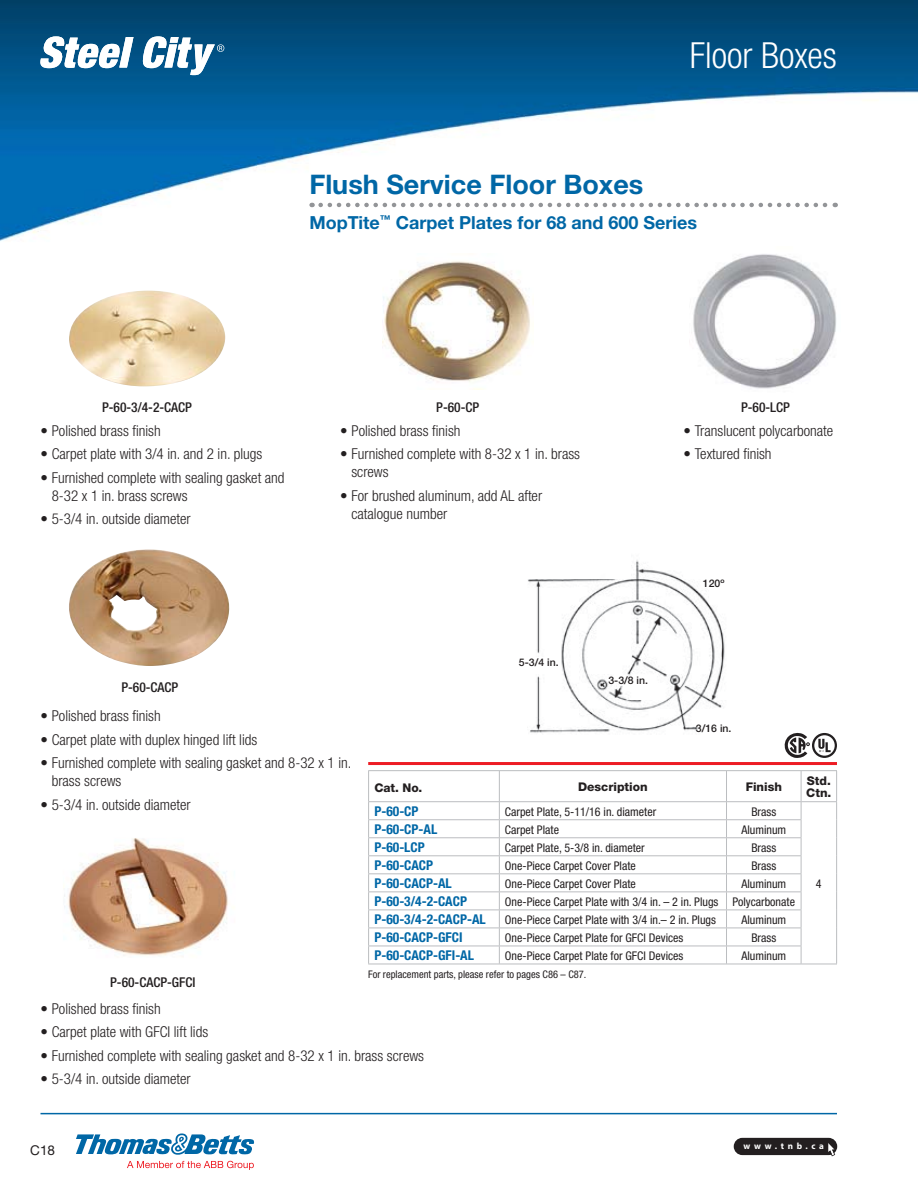
<style>
.page{position:relative;width:918px;height:1188px;background:#fff}
.page>*{position:absolute;margin:0;border:0;box-sizing:border-box;transform-origin:0 0}
.t1{font:300 condensed 36px "Helvetica Neue LT Std";color:#fff}
.t2{font:700 27px "Helvetica Neue LT Std";color:#0067a6}
.t3{font:700 18px "Helvetica Neue LT Std";color:#0067a6}
.t4{font:300 condensed 15px/18px "Helvetica Neue LT Std";color:#231f20}
.t5{font:700 condensed 13.5px "Helvetica Neue LT Std";color:#0067a6}
.t6{font:500 condensed 13.5px "Helvetica Neue LT Std";color:#231f20}
.t7{font:13.5px "Helvetica Neue LT Std";color:#231f20}
.t8{font:condensed 12px "Helvetica Neue LT Std";color:#231f20}
.t9{font:800 12px/12.6px "Helvetica Neue LT Std";color:#231f20}
.t10{font:condensed 10.5px "Helvetica Neue LT Std";color:#231f20}
.t11{font:500 10.5px "Helvetica Neue LT Std";color:#231f20}
.t12{font:700 9px "Myriad Pro";letter-spacing:.4em;color:#fff}
</style>
<div class="page">
<div style="left:734px;top:1138px;width:103px;height:17px;background:#231f20;border-radius:9px"></div>
<svg style="left:827px;top:1143px;width:8px;height:13px"></svg>
<img style="left:0;top:0;width:918px;height:241px">
<hr style="left:40px;top:1113px;width:797px;height:1px;background:#0067a6">
<img style="left:693px;top:254px;width:144px;height:135px">
<img style="left:383px;top:261px;width:147px;height:128px">
<img style="left:69px;top:291px;width:157px;height:95px">
<img style="left:64px;top:838px;width:164px;height:119px">
<img style="left:69px;top:549px;width:161px;height:117px">
<img style="left:528px;top:560px;width:197px;height:173px">
<svg style="left:785px;top:733px;width:52px;height:25px"></svg>
<svg style="left:127px;top:1161px;width:127px;height:9px"></svg>
<svg style="left:76px;top:1133px;width:178px;height:22px"></svg>
<hr style="left:368px;top:762px;width:469px;height:3px;background:#ed1c24">
<svg style="left:369px;top:771px;width:467px;height:193px"></svg>
<svg style="left:369px;top:820px;width:432px;height:126px"></svg>
<hr style="left:368px;top:771px;width:1px;height:30px;background:#bbbdc0">
<hr style="left:368px;top:770px;width:469px;height:1px;background:#bbbdc0">
<hr style="left:499px;top:771px;width:1px;height:30px;background:#bbbdc0">
<hr style="left:726px;top:771px;width:1px;height:30px;background:#bbbdc0">
<hr style="left:801px;top:771px;width:1px;height:30px;background:#bbbdc0">
<hr style="left:836px;top:771px;width:1px;height:30px;background:#bbbdc0">
<hr style="left:368px;top:801px;width:433px;height:1px;background:#bbbdc0">
<hr style="left:801px;top:801px;width:36px;height:1px;background:#bbbdc0">
<svg style="left:836px;top:802px;width:1px;height:162px"></svg>
<hr style="left:368px;top:819px;width:131px;height:1px;background:#bbbdc0">
<hr style="left:499px;top:819px;width:302px;height:1px;background:#bbbdc0">
<hr style="left:368px;top:837px;width:433px;height:1px;background:#bbbdc0">
<hr style="left:368px;top:855px;width:433px;height:1px;background:#bbbdc0">
<hr style="left:368px;top:873px;width:433px;height:1px;background:#bbbdc0">
<hr style="left:368px;top:891px;width:433px;height:1px;background:#bbbdc0">
<hr style="left:368px;top:910px;width:433px;height:1px;background:#bbbdc0">
<hr style="left:368px;top:928px;width:433px;height:1px;background:#bbbdc0">
<svg style="left:368px;top:802px;width:1px;height:162px"></svg>
<hr style="left:368px;top:946px;width:433px;height:1px;background:#bbbdc0">
<svg style="left:499px;top:802px;width:1px;height:162px"></svg>
<svg style="left:726px;top:802px;width:1px;height:162px"></svg>
<hr style="left:368px;top:964px;width:433px;height:1px;background:#bbbdc0">
<svg style="left:801px;top:802px;width:1px;height:162px"></svg>
<hr style="left:801px;top:964px;width:36px;height:1px;background:#bbbdc0">
<svg style="left:321px;top:203px;width:515px;height:4px"></svg>
<svg style="left:39px;top:36px;width:185px;height:39px"></svg>
<h1 class="t1" style="left:690px;top:42px;width:149px">Floor Boxes</h1>
<h2 class="t2" style="left:309px;top:175px;width:336px">Flush Service Floor Boxes</h2>
<p class="t3" style="left:309px;top:216px;width:389px">MopTite<sup>™</sup> Carpet Plates for 68 and 600 Series</p>
<p class="t6" style="left:102px;top:403px;width:91px">P-60-3/4-2-CACP</p>
<p class="t6" style="left:436px;top:403px;width:44px">P-60-CP</p>
<p class="t6" style="left:741px;top:403px;width:50px">P-60-LCP</p>
<p class="t4" style="left:40px;top:423px;width:122px">• Polished brass finish</p>
<p class="t4" style="left:40px;top:447px;width:223px">• Carpet plate with 3/4 in. and 2 in. plugs</p>
<p class="t4" style="left:52px;top:470px;width:234px;text-indent:-11px">• Furnished complete with sealing gasket and<br>8-32 x 1 in. brass screws</p>
<p class="t4" style="left:40px;top:512px;width:152px">• 5-3/4 in. outside diameter</p>
<p class="t4" style="left:340px;top:423px;width:122px">• Polished brass finish</p>
<p class="t4" style="left:351px;top:447px;width:230px;text-indent:-11px">• Furnished complete with 8-32 x 1 in. brass screws</p>
<p class="t4" style="left:351px;top:488px;width:192px;text-indent:-11px">• For brushed aluminum, add AL after catalogue number</p>
<p class="t4" style="left:684px;top:423px;width:151px">• Translucent polycarbonate</p>
<p class="t4" style="left:684px;top:447px;width:90px">• Textured finish</p>
<p class="t11" style="left:703px;top:580px;width:23px">120º</p>
<p class="t6" style="left:121px;top:682px;width:58px">P-60-CACP</p>
<p class="t4" style="left:40px;top:709px;width:122px">• Polished brass finish</p>
<p class="t4" style="left:40px;top:732px;width:218px">• Carpet plate with duplex hinged lift lids</p>
<p class="t4" style="left:52px;top:756px;width:301px;text-indent:-11px">• Furnished complete with sealing gasket and 8-32 x 1 in. brass screws</p>
<p class="t4" style="left:40px;top:797px;width:152px">• 5-3/4 in. outside diameter</p>
<p class="t6" style="left:110px;top:978px;width:87px">P-60-CACP-GFCI</p>
<p class="t11" style="left:519px;top:658px;width:41px">5-3/4 in.</p>
<p class="t11" style="left:608px;top:676px;width:41px">3-3/8 in.</p>
<p class="t11" style="left:696px;top:725px;width:37px">3/16 in.</p>
<p class="t9" style="left:374px;top:783px;width:50px">Cat. No.</p>
<p class="t9" style="left:578px;top:782px;width:71px">Description</p>
<p class="t9" style="left:746px;top:782px;width:38px">Finish</p>
<p class="t9" style="left:806px;top:776px;width:27px">Std.<br>Ctn.</p>
<p class="t5" style="left:374px;top:806px;width:46px">P-60-CP</p>
<p class="t8" style="left:505px;top:807px;width:153px">Carpet Plate, 5-11/16 in. diameter</p>
<p class="t8" style="left:751px;top:807px;width:26px">Brass</p>
<p class="t5" style="left:374px;top:825px;width:64px">P-60-CP-AL</p>
<p class="t8" style="left:505px;top:825px;width:56px">Carpet Plate</p>
<p class="t8" style="left:741px;top:825px;width:46px">Aluminum</p>
<p class="t5" style="left:374px;top:843px;width:52px">P-60-LCP</p>
<p class="t8" style="left:505px;top:843px;width:141px">Carpet Plate, 5-3/8 in. diameter</p>
<p class="t8" style="left:751px;top:843px;width:26px">Brass</p>
<p class="t5" style="left:374px;top:861px;width:60px">P-60-CACP</p>
<p class="t8" style="left:505px;top:861px;width:132px">One-Piece Carpet Cover Plate</p>
<p class="t8" style="left:751px;top:861px;width:26px">Brass</p>
<p class="t5" style="left:374px;top:879px;width:79px">P-60-CACP-AL</p>
<p class="t8" style="left:505px;top:879px;width:132px">One-Piece Carpet Cover Plate</p>
<p class="t8" style="left:741px;top:879px;width:46px">Aluminum</p>
<p class="t5" style="left:374px;top:897px;width:94px">P-60-3/4-2-CACP</p>
<p class="t8" style="left:505px;top:897px;width:292px">One-Piece Carpet Plate with 3/4 in. – 2 in. Plugs Polycarbonate</p>
<p class="t5" style="left:374px;top:915px;width:113px">P-60-3/4-2-CACP-AL</p>
<p class="t8" style="left:505px;top:915px;width:213px">One-Piece Carpet Plate with 3/4 in.– 2 in. Plugs</p>
<p class="t8" style="left:741px;top:915px;width:46px">Aluminum</p>
<p class="t5" style="left:374px;top:933px;width:90px">P-60-CACP-GFCI</p>
<p class="t8" style="left:505px;top:933px;width:180px">One-Piece Carpet Plate for GFCI Devices</p>
<p class="t8" style="left:751px;top:933px;width:26px">Brass</p>
<p class="t5" style="left:374px;top:951px;width:101px">P-60-CACP-GFI-AL</p>
<p class="t8" style="left:505px;top:951px;width:180px">One-Piece Carpet Plate for GFCI Devices</p>
<p class="t8" style="left:741px;top:951px;width:46px">Aluminum</p>
<p class="t10" style="left:368px;top:971px;width:220px">For replacement parts, please refer to pages C86 – C87.</p>
<p class="t8" style="left:816px;top:879px;width:7px">4</p>
<p class="t4" style="left:40px;top:1001px;width:122px">• Polished brass finish</p>
<p class="t4" style="left:40px;top:1025px;width:169px">• Carpet plate with GFCI lift lids</p>
<p class="t4" style="left:40px;top:1048px;width:385px">• Furnished complete with sealing gasket and 8-32 x 1 in. brass screws</p>
<p class="t4" style="left:40px;top:1072px;width:152px">• 5-3/4 in. outside diameter</p>
<p class="t7" style="left:30px;top:1142px;width:26px">C18</p>
<p class="t12" style="left:744px;top:1141px;width:82px">www.tnb.ca</p>
</div>
